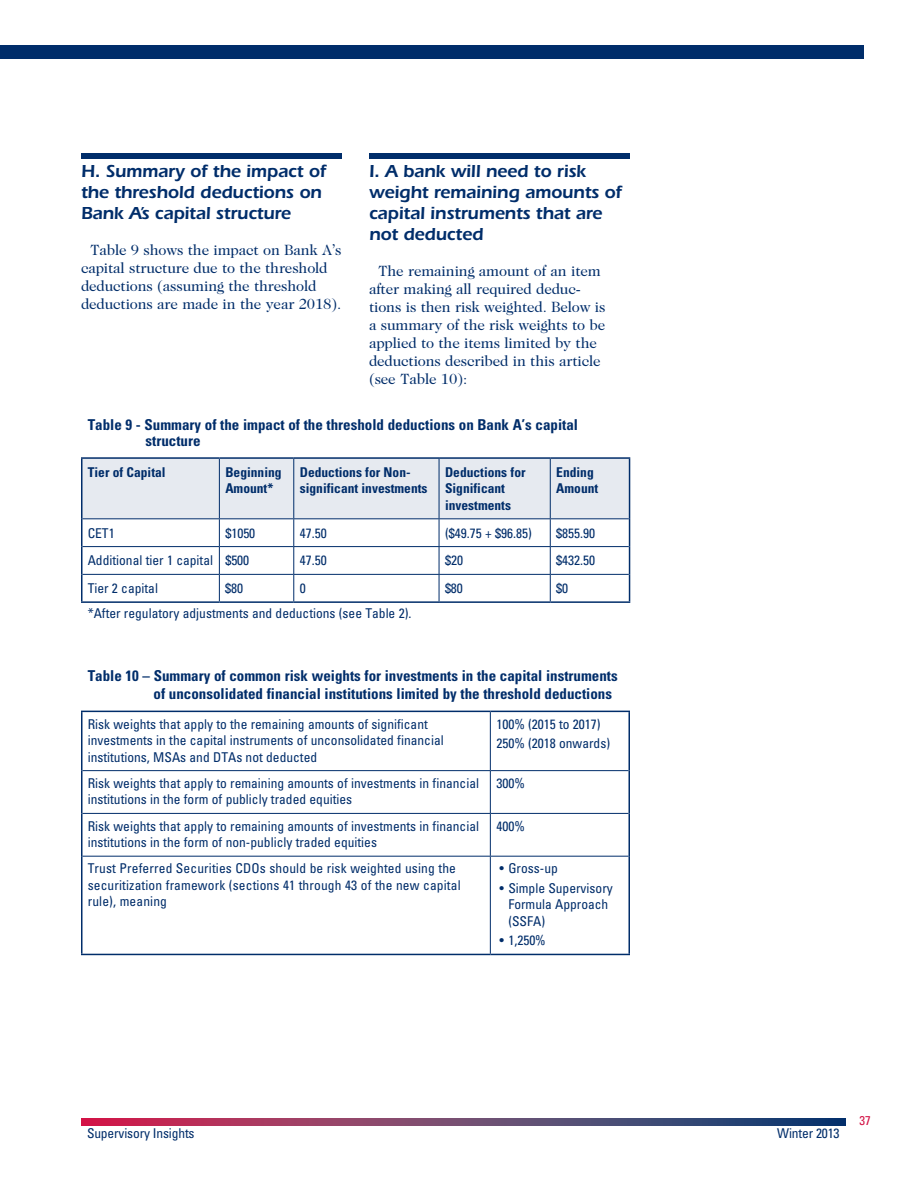
<style>
.page{position:relative;width:918px;height:1188px;background:#fff}
.page>*{position:absolute;margin:0;border:0;box-sizing:border-box;transform-origin:0 0}
.t1{font:600 18px/21px "ITC Eras Std";letter-spacing:-.01em;color:#002d6a}
.t2{font:15px/18px "Caslon 224 Std";letter-spacing:-.01em;color:#002d6a}
.t3{font:700 condensed 15px/18px "Univers LT Std";color:#002d6a}
.t4{font:condensed 13.5px/16.5px "Univers LT Std";color:#002d6a}
.t5{font:700 condensed 13.5px/16.5px "Univers LT Std";color:#002d6a}
.t6{font:condensed 12.75px "Univers LT Std";color:#d31245}
</style>
<div class="page">
<div style="left:0;top:45px;width:864px;height:13px;background:#002d6a"></div>
<svg style="left:81px;top:1119px;width:765px;height:6px"></svg>
<div style="left:81px;top:153px;width:261px;height:6px;background:#002d6a"></div>
<div style="left:369px;top:153px;width:261px;height:6px;background:#002d6a"></div>
<hr style="left:81px;top:712px;width:1px;height:59px;background:#002d6a">
<hr style="left:628px;top:712px;width:2px;height:59px;background:#002d6a">
<hr style="left:81px;top:771px;width:1px;height:42px;background:#002d6a">
<hr style="left:628px;top:771px;width:2px;height:42px;background:#002d6a">
<hr style="left:81px;top:813px;width:1px;height:43px;background:#002d6a">
<hr style="left:628px;top:813px;width:2px;height:43px;background:#002d6a">
<hr style="left:81px;top:856px;width:1px;height:98px;background:#002d6a">
<hr style="left:628px;top:856px;width:2px;height:98px;background:#002d6a">
<hr style="left:81px;top:954px;width:409px;height:1px;background:#002d6a">
<hr style="left:490px;top:954px;width:140px;height:1px;background:#002d6a">
<hr style="left:490px;top:712px;width:1px;height:58px;background:#002d6a">
<hr style="left:82px;top:770px;width:408px;height:1px;background:#002d6a">
<hr style="left:490px;top:770px;width:138px;height:1px;background:#002d6a">
<hr style="left:490px;top:771px;width:1px;height:42px;background:#002d6a">
<hr style="left:82px;top:813px;width:408px;height:1px;background:#002d6a">
<hr style="left:490px;top:813px;width:138px;height:1px;background:#002d6a">
<hr style="left:490px;top:814px;width:1px;height:42px;background:#002d6a">
<hr style="left:82px;top:856px;width:408px;height:1px;background:#002d6a">
<hr style="left:490px;top:856px;width:138px;height:1px;background:#002d6a">
<hr style="left:490px;top:857px;width:1px;height:97px;background:#002d6a">
<hr style="left:81px;top:711px;width:409px;height:1px;background:#002d6a">
<hr style="left:490px;top:711px;width:140px;height:1px;background:#002d6a">
<hr style="left:81px;top:457px;width:138px;height:2px;background:#002d6a">
<hr style="left:219px;top:457px;width:75px;height:2px;background:#002d6a">
<hr style="left:294px;top:457px;width:145px;height:2px;background:#002d6a">
<hr style="left:439px;top:457px;width:111px;height:2px;background:#002d6a">
<hr style="left:550px;top:457px;width:80px;height:2px;background:#002d6a">
<hr style="left:81px;top:601px;width:138px;height:2px;background:#002d6a">
<hr style="left:219px;top:601px;width:75px;height:2px;background:#002d6a">
<hr style="left:294px;top:601px;width:145px;height:2px;background:#002d6a">
<hr style="left:439px;top:601px;width:111px;height:2px;background:#002d6a">
<hr style="left:550px;top:601px;width:80px;height:2px;background:#002d6a">
<svg style="left:81px;top:458px;width:549px;height:143px"></svg>
<h1 class="t1" style="left:81px;top:161px;width:247px">H. Summary of the impact of the threshold deductions on<br>Bank A’s capital structure</h1>
<p class="t2" style="left:81px;top:241px;width:262px;text-indent:9px">Table 9 shows the impact on Bank A’s capital structure due to the threshold deductions (assuming the threshold deductions are made in the year 2018).</p>
<h1 class="t1" style="left:369px;top:161px;width:254px">I. A bank will need to risk weight remaining amounts of capital instruments that are not deducted</h1>
<p class="t2" style="left:369px;top:262px;width:238px;text-indent:9px">The remaining amount of an item after making all required deduc&shy;tions is then risk weighted. Below is a summary of the risk weights to be applied to the items limited by the deductions described in this article (see Table 10):</p>
<p class="t3" style="left:146px;top:416px;width:434px;line-height:16.5px;text-indent:-58px">Table 9 - Summary of the impact of the threshold deductions on Bank A’s capital structure</p>
<p class="t5" style="left:88px;top:464px;width:79px">Tier of Capital</p>
<p class="t5" style="left:225px;top:464px;width:58px">Beginning<br>Amount*</p>
<p class="t5" style="left:300px;top:464px;width:129px">Deductions for Non&shy;significant investments</p>
<p class="t5" style="left:445px;top:464px;width:82px">Deductions for<br>Significant investments</p>
<p class="t5" style="left:556px;top:464px;width:43px">Ending<br>Amount</p>
<p class="t4" style="left:88px;top:524px;width:28px">CET1</p>
<p class="t4" style="left:225px;top:524px;width:31px">$1050</p>
<p class="t4" style="left:300px;top:524px;width:28px">47.50</p>
<p class="t4" style="left:445px;top:524px;width:88px">($49.75 + $96.85)</p>
<p class="t4" style="left:556px;top:524px;width:40px">$855.90</p>
<p class="t4" style="left:88px;top:552px;width:163px">Additional tier 1 capital $500</p>
<p class="t4" style="left:300px;top:552px;width:28px">47.50</p>
<p class="t4" style="left:445px;top:552px;width:19px">$20</p>
<p class="t4" style="left:556px;top:552px;width:40px">$432.50</p>
<p class="t4" style="left:88px;top:580px;width:72px">Tier 2 capital</p>
<p class="t4" style="left:225px;top:580px;width:19px">$80</p>
<p class="t4" style="left:300px;top:580px;width:7px">0</p>
<p class="t4" style="left:445px;top:580px;width:19px">$80</p>
<p class="t4" style="left:556px;top:580px;width:13px">$0</p>
<p class="t4" style="left:88px;top:605px;width:325px">*After regulatory adjustments and deductions (see Table 2).</p>
<p class="t3" style="left:154px;top:667px;width:466px;text-indent:-66px">Table 10 – Summary of common risk weights for investments in the capital instruments of unconsolidated financial institutions limited by the threshold deductions</p>
<p class="t4" style="left:88px;top:715px;width:358px">Risk weights that apply to the remaining amounts of significant investments in the capital instruments of unconsolidated financial institutions, MSAs and DTAs not deducted</p>
<p class="t4" style="left:496px;top:714px;width:115px;line-height:19.5px">100% (2015 to 2017)<br>250% (2018 onwards)</p>
<p class="t4" style="left:88px;top:775px;width:393px">Risk weights that apply to remaining amounts of investments in financial institutions in the form of publicly traded equities</p>
<p class="t4" style="left:496px;top:775px;width:30px">300%</p>
<p class="t4" style="left:88px;top:817px;width:393px">Risk weights that apply to remaining amounts of investments in financial institutions in the form of non-publicly traded equities</p>
<p class="t4" style="left:496px;top:817px;width:30px">400%</p>
<p class="t4" style="left:88px;top:860px;width:374px">Trust Preferred Securities CDOs should be risk weighted using the securitization framework (sections 41 through 43 of the new capital rule), meaning</p>
<p class="t4" style="left:499px;top:860px;width:60px">• Gross-up</p>
<p class="t4" style="left:508px;top:880px;width:106px;text-indent:-9px">• Simple Supervisory<br>Formula Approach (SSFA)</p>
<p class="t4" style="left:499px;top:932px;width:48px">• 1,250%</p>
<p class="t4" style="left:87px;top:1125px;width:109px">Supervisory Insights</p>
<p class="t4" style="left:777px;top:1125px;width:64px">Winter 2013</p>
<p class="t6" style="left:860px;top:1112px;width:13px">37</p>
</div>
